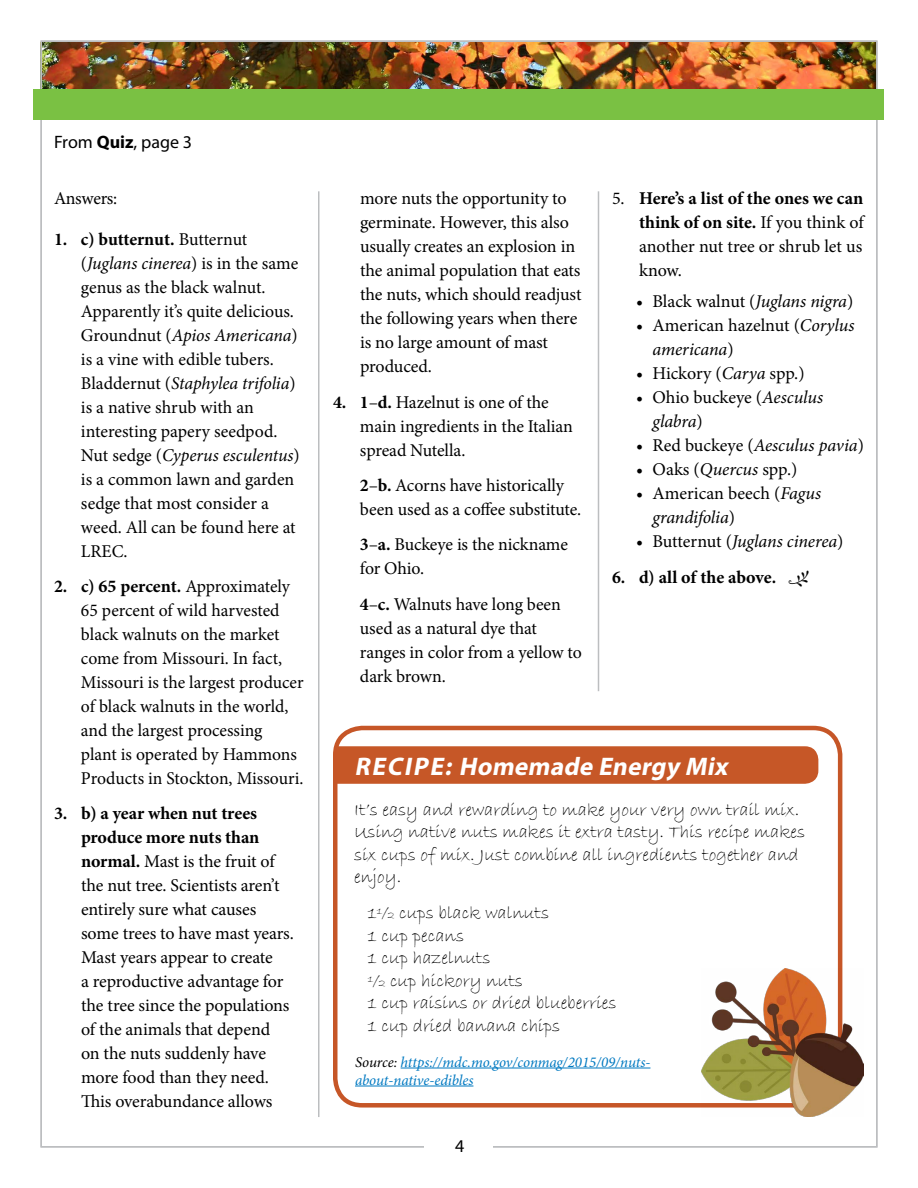
<style>
.page{position:relative;width:918px;height:1188px;background:#fff}
.page>*{position:absolute;margin:0;border:0;box-sizing:border-box;transform-origin:0 0}
.t1{font:italic 700 25.5px "Myriad Pro";color:#fff}
.t2{font:18.75px/22.5px "Bradley Hand ITC";letter-spacing:-.005em;color:#000}
.t3{font:18px/24px "Minion Pro";letter-spacing:-.005em;color:#000}
.t4{font:italic 18px "Minion Pro";letter-spacing:-.005em;color:#000}
.t5{font:700 18px "Minion Pro";color:#000}
.t6{font:18px "Myriad Pro";color:#000}
.t7{font:italic 15px/18px "Minion Pro";letter-spacing:-.005em;color:#0079c1}
.s1{font-weight:700}
.s2{font-style:italic}
.s3{font-style:normal}
.s4{font-family:"Kfon";font-weight:400;font-size:17.25px}
.s5{color:#000}
</style>
<div class="page">
<img style="left:43px;top:43px;width:832px;height:46px">
<div style="left:34px;top:89px;width:850px;height:31px;background:#7ac143"></div>
<hr style="left:598px;top:191px;width:1px;height:500px;background:#bcbec0">
<hr style="left:318px;top:191px;width:2px;height:926px;background:#bcbec0">
<div style="left:333px;top:726px;width:509px;height:382px;border:4px solid #c65627;border-radius:27px"></div>
<div style="left:337px;top:746px;width:481px;height:38px;background:#c65727"></div>
<hr style="left:401px;top:1068px;width:249px;height:1px;background:#0079c1">
<hr style="left:355px;top:1086px;width:118px;height:1px;background:#0079c1">
<img style="left:702px;top:969px;width:162px;height:148px">
<p class="t6" style="left:54px;top:131px;width:140px">From <span class="s1">Quiz</span>, page 3</p>
<p class="t3" style="left:54px;top:187px;width:65px">Answers:</p>
<p class="t3" style="left:81px;top:227px;width:220px;text-indent:-27px"><span class="s1">1. c) butternut.</span> Butternut (<span class="s2">Juglans cinerea</span>) is in the same genus as the black walnut.<br>Apparently it’s quite delicious.<br>Groundnut (<span class="s2">Apios Americana</span>) is a vine with edible tubers.<br>Bladdernut (<span class="s2">Staphylea trifolia</span>) is a native shrub with an interesting papery seedpod.<br>Nut sedge (<span class="s2">Cyperus esculentus</span>) is a common lawn and garden sedge that most consider a weed. All can be found here at<br>LREC.</p>
<p class="t3" style="left:81px;top:574px;width:224px;text-indent:-27px"><span class="s1">2. c) 65 percent.</span> Approximately<br>65 percent of wild harvested black walnuts on the market come from Missouri. In fact,<br>Missouri is the largest producer of black walnuts in the world, and the largest processing<br>plant is operated by Hammons<br>Products in Stockton, Missouri.</p>
<p class="t3" style="left:81px;top:802px;width:214px;text-indent:-27px"><span class="s1">3. b) a year when nut trees produce more nuts than normal.</span> Mast is the fruit of the nut tree. Scientists aren’t entirely sure what causes some trees to have mast years.<br>Mast years appear to create<br>a reproductive advantage for the tree since the populations of the animals that depend<br>on the nuts suddenly have more food than they need.<br>This overabundance allows</p>
<p class="t3" style="left:360px;top:187px;width:223px">more nuts the opportunity to germinate. However, this also usually creates an explosion in the animal population that eats the nuts, which should readjust the following years when there is no large amount of mast produced.</p>
<p class="t3" style="left:360px;top:390px;width:214px;text-indent:-27px"><span class="s1">4. 1</span>–<span class="s1">d.</span> Hazelnut is one of the main ingredients in the Italian spread Nutella.</p>
<p class="t3" style="left:360px;top:473px;width:223px"><span class="s1">2</span>–<span class="s1">b.</span> Acorns have historically been used as a coffee substitute.</p>
<p class="t3" style="left:360px;top:533px;width:209px"><span class="s1">3</span>–<span class="s1">a.</span> Buckeye is the nickname for Ohio.</p>
<p class="t3" style="left:360px;top:592px;width:223px"><span class="s1">4</span>–<span class="s1">c.</span> Walnuts have long been used as a natural dye that ranges in color from a yellow to dark brown.</p>
<p class="t3" style="left:639px;top:187px;width:226px;text-align:justify;text-indent:-27px">5. <span class="s1">Here’s a list of the ones we can think of on site.</span> If you think of another nut tree or shrub let us know.</p>
<p class="t3" style="left:636px;top:289px;width:219px">• Black walnut (<span class="s2">Juglans nigra</span>)</p>
<p class="t3" style="left:652px;top:313px;width:204px;text-indent:-16px">• American hazelnut (<span class="s2">Corylus americana</span>)</p>
<p class="t3" style="left:636px;top:361px;width:170px">• Hickory (<span class="s2">Carya</span> spp.)</p>
<p class="t3" style="left:652px;top:385px;width:172px;text-indent:-16px">• Ohio buckeye (<span class="s2">Aesculus glabra</span>)</p>
<p class="t3" style="left:636px;top:433px;width:229px">• Red buckeye (<span class="s2">Aesculus pavia</span>)</p>
<p class="t3" style="left:636px;top:457px;width:163px">• Oaks (<span class="s2">Quercus</span> spp.)</p>
<p class="t3" style="left:652px;top:481px;width:170px;text-indent:-16px">• American beech (<span class="s2">Fagus grandifolia</span>)</p>
<p class="t4" style="left:636px;top:529px;width:209px"><span class="s3">• Butternut (</span>Juglans cinerea<span class="s3">)</span></p>
<p class="t5" style="left:612px;top:564px;width:198px">6. d) all of the above. <span class="s4">O</span></p>
<h1 class="t1" style="left:355px;top:750px;width:380px">RECIPE: Homemade Energy Mix</h1>
<p class="t2" style="left:354px;top:799px;width:453px">It’s easy and rewarding to make your very own trail mix.<br>Using native nuts makes it extra tasty. This recipe makes six cups of mix. Just combine all ingredients together and enjoy.</p>
<p class="t2" style="left:368px;top:902px;width:250px">1½ cups black walnuts<br>1 cup pecans<br>1 cup hazelnuts<br>½ cup hickory nuts<br>1 cup raisins or dried blueberries<br>1 cup dried banana chips</p>
<p class="t7" style="left:355px;top:1053px;width:297px"><span class="s5">Source:</span> https://mdc.mo.gov/conmag/2015/09/nuts&shy;about-native-edibles</p>
<p class="t6" style="left:455px;top:1135px;width:11px">4</p>
</div>
